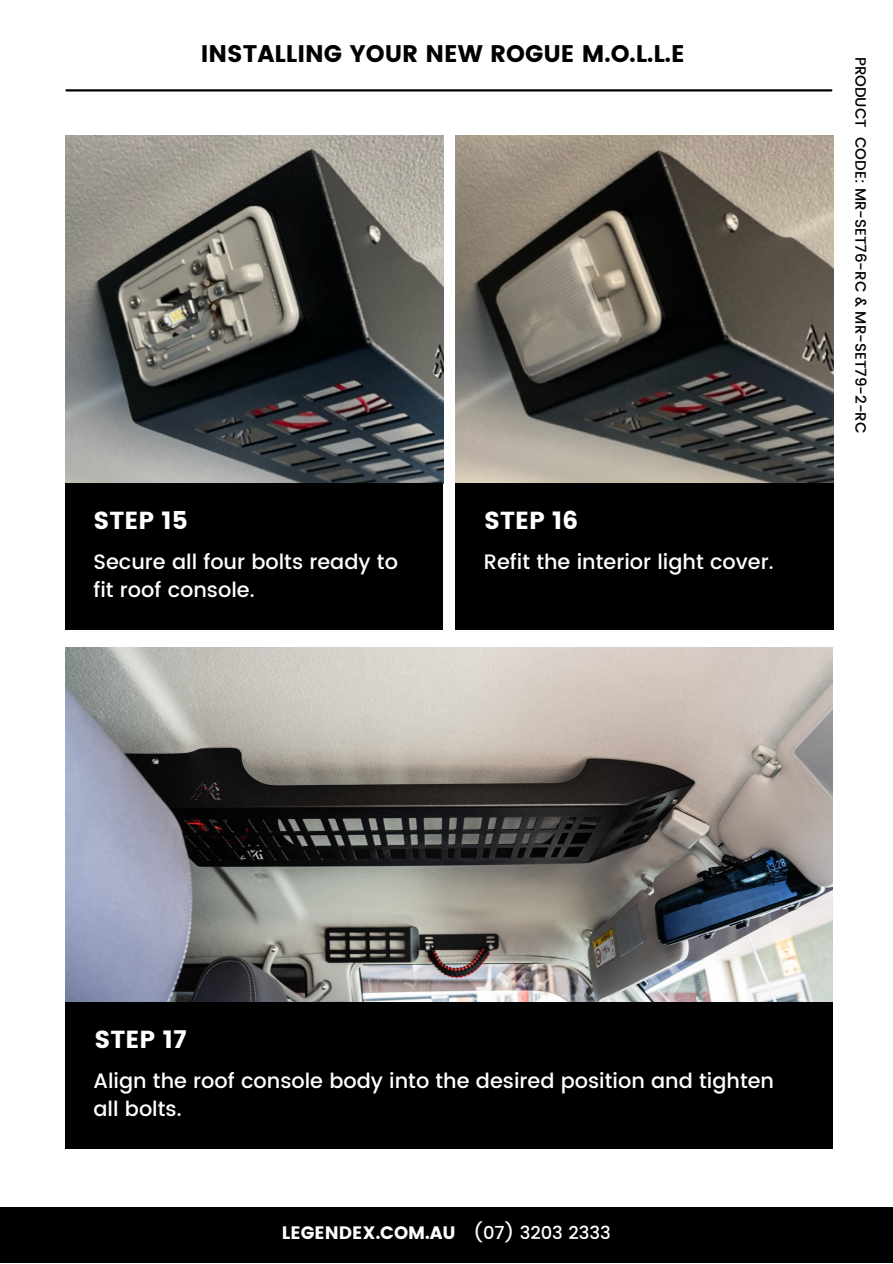
<style>
.page{position:relative;width:893px;height:1264px;background:#fff}
.page>*{position:absolute;margin:0;border:0;box-sizing:border-box;transform-origin:0 0}
.t1{font:24.6px "Poppins";color:#fff}
.t2{font:24px "Poppins";color:#000}
.t3{font:500 20.85px/28px "Poppins";color:#fff}
.t4{font:18px "Poppins";color:#fff}
.t5{font:500 15px "Poppins";color:#000}
.s1{font-weight:500}
</style>
<div class="page">
<div style="left:0;top:1207px;width:892px;height:55px;background:#000"></div>
<hr style="left:66px;top:89px;width:765px;height:2px;background:#000">
<img style="left:65px;top:135px;width:378px;height:348px">
<img style="left:456px;top:135px;width:377px;height:348px">
<div style="left:65px;top:483px;width:378px;height:146px;background:#000"></div>
<img style="left:65px;top:647px;width:767px;height:355px">
<div style="left:65px;top:1002px;width:767px;height:146px;background:#000"></div>
<div style="left:456px;top:483px;width:377px;height:146px;background:#000"></div>
<p class="t2" style="left:201px;top:40px;width:485px">INSTALLING YOUR NEW ROGUE M.O.L.L.E</p>
<p class="t1" style="left:93px;top:506px;width:96px">STEP 15</p>
<p class="t1" style="left:484px;top:506px;width:96px">STEP 16</p>
<p class="t3" style="left:93px;top:547px;width:306px">Secure all four bolts ready to fit roof console.</p>
<p class="t3" style="left:484px;top:547px;width:291px">Refit the interior light cover.</p>
<p class="t5" style="left:869px;top:57px;width:378px;rotate:90deg">PRODUCT CODE: MR-SET76-RC &amp; MR-SET79-2-RC</p>
<p class="t1" style="left:95px;top:1024px;width:94px">STEP 17</p>
<p class="t3" style="left:93px;top:1066px;width:682px">Align the roof console body into the desired position and tighten all bolts.</p>
<p class="t4" style="left:282px;top:1222px;width:330px">LEGENDEX.COM.AU <span class="s1">(07) 3203 2333</span></p>
</div>
